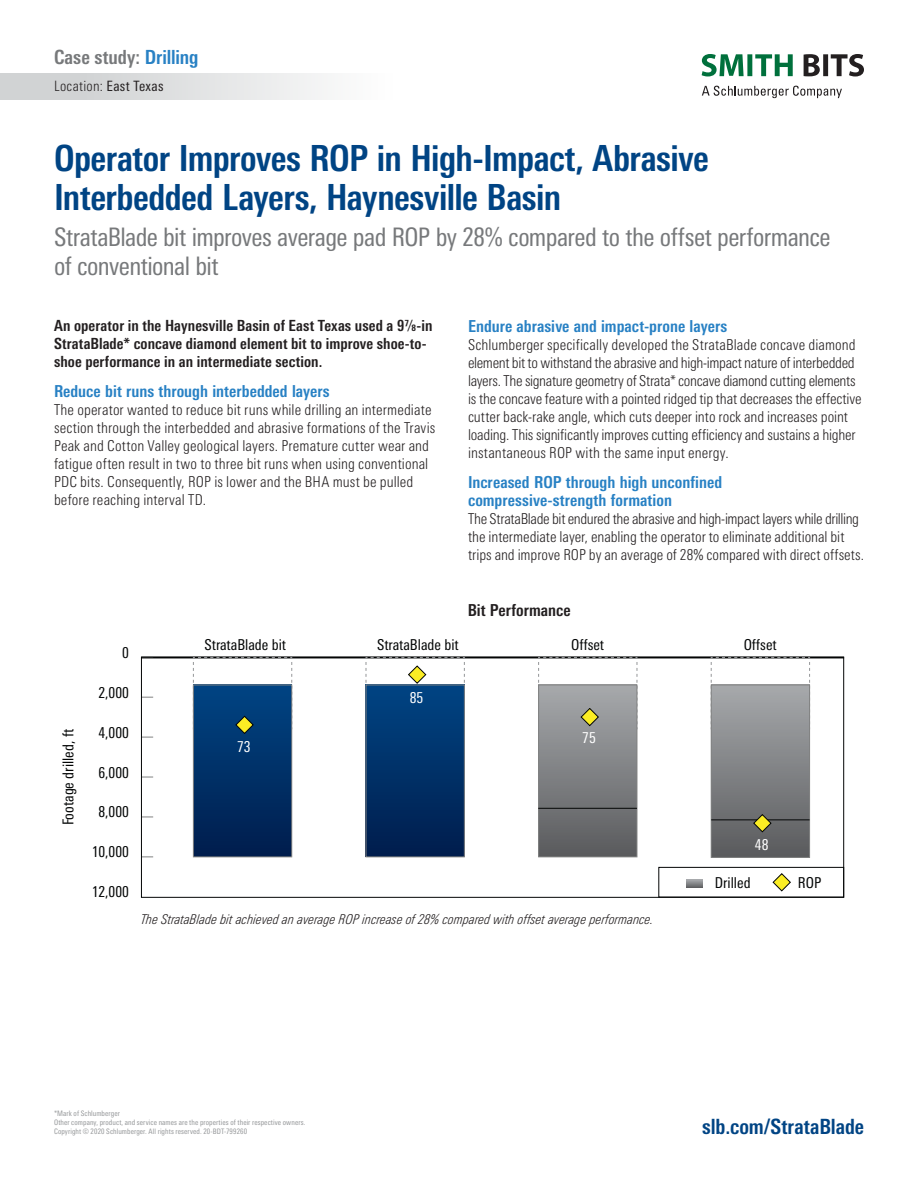
<style>
.page{position:relative;width:918px;height:1188px;background:#fff}
.page>*{position:absolute;margin:0;border:0;box-sizing:border-box;transform-origin:0 0}
.headline__front{font:700 condensed 36px/39px "Univers Next Pro";letter-spacing:-.015em;color:#004484}
.Subhead{font:condensed 25.5px/28.5px "Univers Next Pro";letter-spacing:-.025em;color:#77797b}
.URL{font:700 condensed 21px "Univers Next Pro";color:#004484}
.Case_Study{font:700 condensed 19.5px "Univers Next Pro";letter-spacing:-.005em;color:#77797b}
.Body_Head{font:700 condensed 16.5px/18px "Univers Next Pro";color:#2881c4}
.Body_Text{font:700 condensed 16.5px "Univers Next Pro";color:#231f20}
.Intro_paragraph{font:700 condensed 15.3px/18px "Univers Next Pro";letter-spacing:.005em;color:#231f20}
.Body_Text-2{font:300 condensed 15px/18px "Univers Next Pro";color:#231f20}
.t1{font:condensed 15px "Univers Next Pro";color:#030505}
.t2{font:condensed 15px "Univers Next Pro";color:#fff}
.Location{font:300 condensed 14.25px "Univers Next Pro";letter-spacing:.02em;color:#231f20}
.t3{font:italic 300 condensed 13.5px "Univers Next Pro";letter-spacing:.005em;color:#231f20}
.Boilerplate__docket{font:condensed 7.5px "Univers Next Pro";letter-spacing:.01em;color:#949698}
.s1{color:#2881c4}
.s2{font-weight:400}
</style>
<div class="page">
<div style="left:0;top:73px;width:393px;height:27px;background:linear-gradient(to right,#c9cccd,#fdfdfd)"></div>
<svg style="left:773px;top:873px;width:18px;height:18px"></svg>
<svg style="left:687px;top:880px;width:16px;height:7px"></svg>
<div style="left:659px;top:867px;width:185px;height:30px;border:1px solid #030505"></div>
<svg style="left:366px;top:657px;width:99px;height:28px"></svg>
<div style="left:366px;top:685px;width:98px;height:172px;background:linear-gradient(to bottom,#004483,#001d4d)"></div>
<div style="left:366px;top:685px;width:99px;height:172px;border:1px solid #818282"></div>
<svg style="left:195px;top:734px;width:95px;height:121px;background:#002b60"></svg>
<div style="left:193px;top:685px;width:99px;height:172px;border:1px solid #818282"></div>
<svg style="left:193px;top:657px;width:100px;height:77px"></svg>
<svg style="left:711px;top:657px;width:99px;height:28px"></svg>
<div style="left:711px;top:685px;width:99px;height:172px;background:linear-gradient(to bottom,#a7aaac,#58595c)"></div>
<div style="left:711px;top:685px;width:99px;height:173px;border:1px solid #818282"></div>
<hr style="left:711px;top:820px;width:99px;height:1px;background:#030505">
<svg style="left:753px;top:814px;width:18px;height:18px"></svg>
<svg style="left:540px;top:730px;width:95px;height:125px;background:#76787a"></svg>
<div style="left:538px;top:685px;width:99px;height:172px;border:1px solid #818282"></div>
<svg style="left:538px;top:657px;width:100px;height:73px"></svg>
<hr style="left:538px;top:808px;width:99px;height:1px;background:#030505">
<svg style="left:702px;top:86px;width:140px;height:12px"></svg>
<svg style="left:804px;top:54px;width:60px;height:22px"></svg>
<svg style="left:702px;top:54px;width:91px;height:22px"></svg>
<p class="Case_Study" style="left:54px;top:46px;width:146px">Case study: <span class="s1">Drilling</span></p>
<p class="Location" style="left:54px;top:78px;width:111px">Location: <span class="s2">East Texas</span></p>
<p class="headline__front" style="left:54px;top:139px;width:656px">Operator Improves ROP in High-Impact, Abrasive<br>Interbedded Layers, Haynesville Basin</p>
<p class="Subhead" style="left:54px;top:223px;width:778px">StrataBlade bit improves average pad ROP by 28% compared to the offset performance of conventional bit</p>
<p class="Intro_paragraph" style="left:54px;top:317px;width:380px">An operator in the Haynesville Basin of East Texas used a 97/8-in<br>StrataBlade* concave diamond element bit to improve shoe-to&shy;shoe performance in an intermediate section.</p>
<p class="Body_Head" style="left:54px;top:382px;width:277px">Reduce bit runs through interbedded layers</p>
<p class="Body_Text-2" style="left:54px;top:401px;width:383px">The operator wanted to reduce bit runs while drilling an intermediate section through the interbedded and abrasive formations of the Travis Peak and Cotton Valley geological layers. Premature cutter wear and fatigue often result in two to three bit runs when using conventional PDC bits. Consequently, ROP is lower and the BHA must be pulled before reaching interval TD.</p>
<p class="Body_Head" style="left:468px;top:317px;width:261px">Endure abrasive and impact-prone layers</p>
<p class="Body_Text-2" style="left:468px;top:336px;width:395px">Schlumberger specifically developed the StrataBlade concave diamond element bit to withstand the abrasive and high-impact nature of interbedded layers. The signature geometry of Strata* concave diamond cutting elements is the concave feature with a pointed ridged tip that decreases the effective cutter back-rake angle, which cuts deeper into rock and increases point loading. This significantly improves cutting efficiency and sustains a higher instantaneous ROP with the same input energy.</p>
<p class="Body_Head" style="left:468px;top:473px;width:256px">Increased ROP through high unconfined compressive-strength formation</p>
<p class="Body_Text-2" style="left:468px;top:510px;width:397px">The StrataBlade bit endured the abrasive and high-impact layers while drilling the intermediate layer, enabling the operator to eliminate additional bit trips and improve ROP by an average of 28% compared with direct offsets.</p>
<p class="t1" style="left:59px;top:825px;width:98px;rotate:-90deg">Footage drilled, ft</p>
<p class="t1" style="left:122px;top:644px;width:8px">0</p>
<p class="t1" style="left:99px;top:684px;width:32px">2,000</p>
<p class="t1" style="left:99px;top:724px;width:32px">4,000</p>
<p class="t1" style="left:99px;top:764px;width:32px">6,000</p>
<p class="t1" style="left:99px;top:803px;width:32px">8,000</p>
<p class="t1" style="left:92px;top:843px;width:39px">10,000</p>
<p class="t1" style="left:92px;top:883px;width:39px">12,000</p>
<p class="t1" style="left:205px;top:636px;width:83px">StrataBlade bit</p>
<p class="t2" style="left:237px;top:738px;width:15px">73</p>
<p class="t1" style="left:377px;top:636px;width:83px">StrataBlade bit</p>
<p class="Body_Text" style="left:468px;top:600px;width:104px">Bit Performance</p>
<p class="t1" style="left:571px;top:636px;width:35px">O-set</p>
<p class="t2" style="left:410px;top:689px;width:15px">85</p>
<p class="t2" style="left:582px;top:729px;width:15px">75</p>
<p class="t1" style="left:744px;top:636px;width:35px">O-set</p>
<p class="t2" style="left:755px;top:836px;width:15px">48</p>
<p class="t1" style="left:715px;top:874px;width:37px">Drilled</p>
<p class="t1" style="left:798px;top:874px;width:25px">ROP</p>
<p class="t3" style="left:141px;top:912px;width:514px">The StrataBlade bit achieved an average ROP increase of 28% compared with offset average performance.</p>
<p class="Boilerplate__docket" style="left:54px;top:1109px;width:67px">*Mark of Schlumberger</p>
<p class="Boilerplate__docket" style="left:54px;top:1118px;width:253px">Other company, product, and service names are the properties of their respective owners.</p>
<p class="Boilerplate__docket" style="left:54px;top:1127px;width:195px">Copyright © 2020 Schlumberger. All rights reserved. 20-BDT-799260</p>
<p class="URL" style="left:702px;top:1114px;width:163px">slb.com/StrataBlade</p>
</div>
